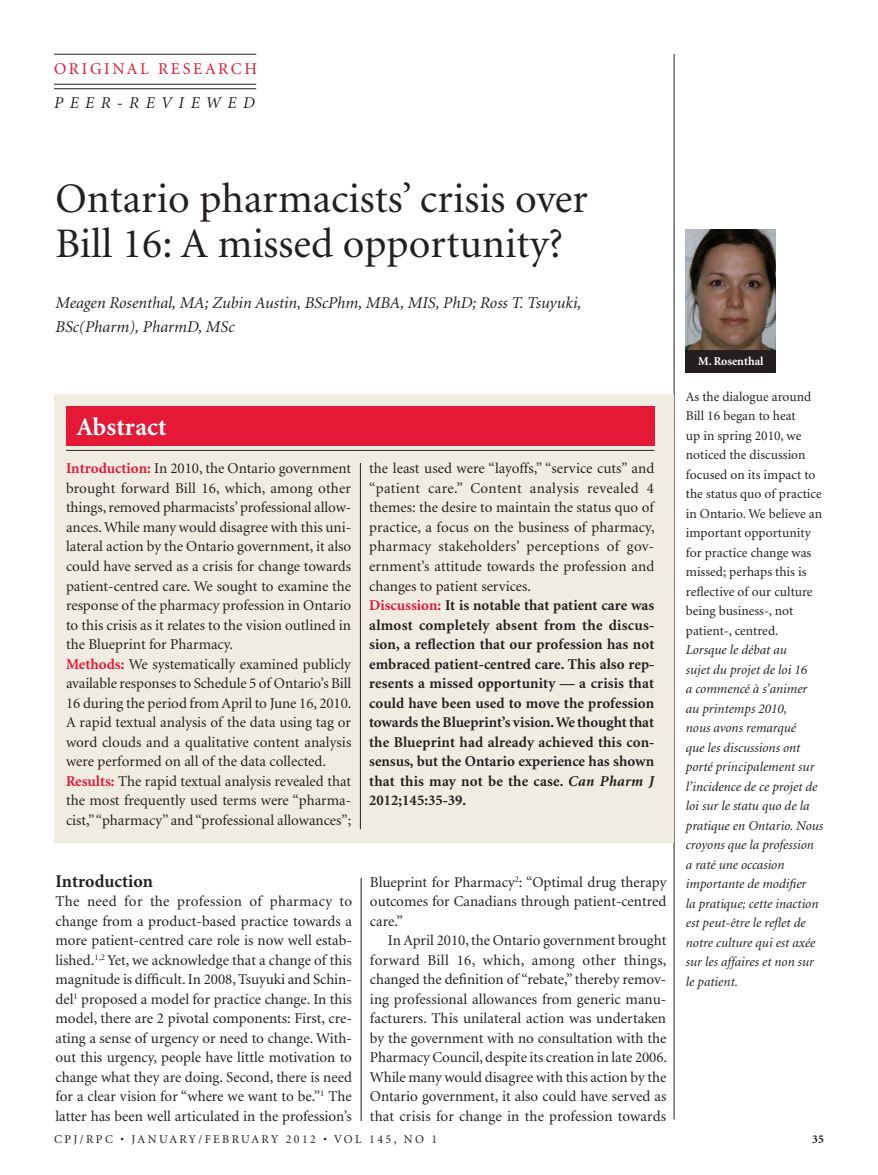
<style>
.page{position:relative;width:878px;height:1175px;background:#fff}
.page>*{position:absolute;margin:0;border:0;box-sizing:border-box;transform-origin:0 0}
.t1{font:42px/45px "Minion";color:#231f20}
.t2{font:700 25.5px "Minion";color:#fff}
.t3{font:700 18px "Minion";color:#231f20}
.t4{font:italic 16.5px/24px "Minion";color:#231f20}
.t5{font:16.5px "Minion";letter-spacing:.16em;color:#e51836}
.t6{font:italic 16.5px "Minion";letter-spacing:.4em;color:#231f20}
.t7{font:15px/19.5px "Minion";color:#231f20;text-align:justify}
.t8{font:700 15px/19.5px "Minion";letter-spacing:.005em;color:#231f20}
.t9{font:italic 13.5px/19.5px "Minion";color:#231f20}
.t10{font:13.5px/19.5px "Minion";color:#231f20}
.t11{font:12px "Minion";letter-spacing:.2em;color:#231f20}
.t12{font:700 12px "Minion";color:#fff}
.t13{font:700 12px "Minion";color:#231f20}
.s1{font-weight:700;color:#e51836}
.s2{font-weight:400}
.s3{color:#e51836}
.s4{font-style:italic}
</style>
<div class="page">
<img style="left:686px;top:229px;width:89px;height:121px">
<hr style="left:673px;top:54px;width:1px;height:1065px;background:#231f20">
<hr style="left:54px;top:54px;width:202px;height:1px;background:#231f20">
<hr style="left:54px;top:84px;width:202px;height:1px;background:#231f20">
<hr style="left:54px;top:88px;width:202px;height:1px;background:#231f20">
<hr style="left:361px;top:878px;width:1px;height:242px;background:#231f20">
<div style="left:54px;top:394px;width:620px;height:448px;background:#f1ece2"></div>
<div style="left:66px;top:406px;width:588px;height:40px;background:#e51836"></div>
<hr style="left:66px;top:450px;width:588px;height:1px;background:#231f20">
<hr style="left:360px;top:463px;width:1px;height:366px;background:#231f20">
<div style="left:686px;top:350px;width:90px;height:23px;background:#231f20"></div>
<p class="t5" style="left:54px;top:60px;width:204px">ORIGINAL RESEARCH</p>
<p class="t6" style="left:54px;top:95px;width:202px">PEER-REVIEWED</p>
<h1 class="t1" style="left:56px;top:177px;width:534px">Ontario pharmacists’ crisis over<br>Bill 16: A missed opportunity?</h1>
<p class="t4" style="left:56px;top:291px;width:527px">Meagen Rosenthal, MA; Zubin Austin, BScPhm, MBA, MIS, PhD; Ross T. Tsuyuki,<br>BSc(Pharm), PharmD, MSc</p>
<h2 class="t2" style="left:76px;top:413px;width:91px">Abstract</h2>
<p class="t7" style="left:66px;top:459px;width:287px;text-align:left"><span class="s1">Introduction:</span> In 2010, the Ontario government brought forward Bill 16, which, among other things, removed pharmacists’ professional allow&shy;ances. While many would disagree with this uni&shy;lateral action by the Ontario government, it also could have served as a crisis for change towards patient-centred care. We sought to examine the response of the pharmacy profession in Ontario to this crisis as it relates to the vision outlined in the Blueprint for Pharmacy.<br><span class="s1">Methods:</span> We systematically examined publicly available responses to Schedule 5 of Ontario’s Bill 16 during the period from April to June 16, 2010.<br>A rapid textual analysis of the data using tag or word clouds and a qualitative content analysis were performed on all of the data collected.<br><span class="s1">Results:</span> The rapid textual analysis revealed that the most frequently used terms were “pharma&shy;cist,” “pharmacy” and “professional allowances”;</p>
<p class="t8" style="left:369px;top:459px;width:287px"><span class="s2">the least used were “layoffs,” “service cuts” and “patient care.” Content analysis revealed 4 themes: the desire to maintain the status quo of practice, a focus on the business of pharmacy, pharmacy stakeholders’ perceptions of gov&shy;ernment’s attitude towards the profession and changes to patient services.<br></span><span class="s3">Discussion:</span> It is notable that patient care was almost completely absent from the discus&shy;sion, a reflection that our profession has not embraced patient-centred care. This also rep&shy;resents a missed opportunity — a crisis that could have been used to move the profession towards the Blueprint’s vision. We thought that the Blueprint had already achieved this con&shy;sensus, but the Ontario experience has shown that this may not be the case. <span class="s4">Can Pharm J </span>2012;145:35-39.</p>
<p class="t3" style="left:56px;top:872px;width:99px">Introduction</p>
<p class="t7" style="left:55px;top:892px;width:298px">The need for the profession of pharmacy to change from a product-based practice towards a more patient-centred care role is now well estab&shy;lished.<sup>1,2</sup> Yet, we acknowledge that a change of this magnitude is difficult. In 2008, Tsuyuki and Schin&shy;del<sup>1</sup> proposed a model for practice change. In this model, there are 2 pivotal components: First, cre&shy;ating a sense of urgency or need to change. With&shy;out this urgency, people have little motivation to change what they are doing. Second, there is need for a clear vision for “where we want to be.”<sup>1</sup> The latter has been well articulated in the profession’s</p>
<p class="t7" style="left:370px;top:873px;width:298px">Blueprint for Pharmacy<sup>2</sup>: “Optimal drug therapy outcomes for Canadians through patient-centred care.”</p>
<p class="t7" style="left:370px;top:931px;width:298px;text-indent:18px">In April 2010, the Ontario government brought forward Bill 16, which, among other things, changed the definition of “rebate,” thereby remov&shy;ing professional allowances from generic manu&shy;facturers. This unilateral action was undertaken by the government with no consultation with the Pharmacy Council, despite its creation in late 2006.<br>While many would disagree with this action by the Ontario government, it also could have served as that crisis for change in the profession towards</p>
<p class="t12" style="left:698px;top:355px;width:67px">M. Rosenthal</p>
<p class="t10" style="left:686px;top:387px;width:138px">As the dialogue around<br>Bill 16 began to heat<br>up in spring 2010, we noticed the discussion focused on its impact to the status quo of practice in Ontario. We believe an important opportunity for practice change was missed; perhaps this is reflective of our culture being business-, not patient-, centred.</p>
<p class="t9" style="left:686px;top:640px;width:139px">Lorsque le débat au<br>sujet du projet de loi 16<br>a commencé à s’animer au printemps 2010,<br>nous avons remarqué<br>que les discussions ont porté principalement sur l’incidence de ce projet de loi sur le statu quo de la pratique en Ontario. Nous croyons que la profession a raté une occasion importante de modifier<br>la pratique; cette inaction est peut-être le reflet de notre culture qui est axée sur les affaires et non sur le patient.</p>
<p class="t11" style="left:54px;top:1133px;width:385px">CPJ/RPC • JANUARY/FEBRUARY 2012 • VOL 145, NO 1</p>
<p class="t13" style="left:812px;top:1133px;width:13px">35</p>
</div>
